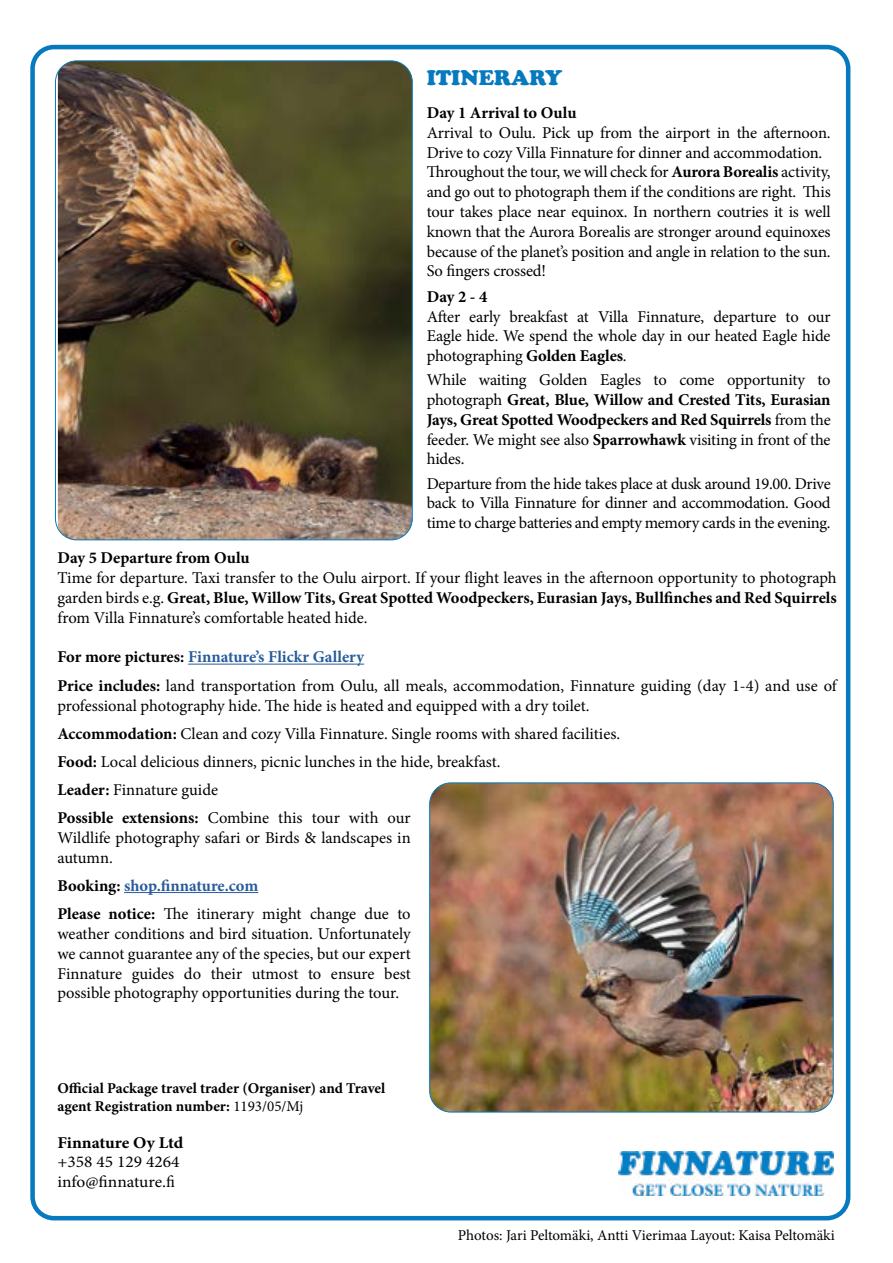
<style>
.page{position:relative;width:893px;height:1263px;background:#fff}
.page>*{position:absolute;margin:0;border:0;box-sizing:border-box;transform-origin:0 0}
.t1{font:21px "Cooper Black Std";color:#0779be}
.t2{font:16.5px/19.8px "Minion Pro";letter-spacing:-.01em;color:#000}
.t3{font:700 16.5px "Minion Pro";color:#000}
.t4{font:16.5px/19.8px "Minion Pro";letter-spacing:-.01em;color:#000;scale:1.05 1}
.t5{font:700 16.5px "Minion Pro";color:#000;scale:1.05 1}
.t6{font:700 15px/18px "Minion Pro";color:#000}
.t7{font:15px "Minion Pro";letter-spacing:-.005em;color:#000}
.s1{font-weight:700}
.s2{font-weight:700;color:#275b9b}
.s3{font-weight:400}
</style>
<div class="page">
<div style="left:30px;top:45px;width:820px;height:1175px;border:5px solid #0779be;border-radius:21px"></div>
<img style="left:431px;top:783px;width:402px;height:329px">
<div style="left:429px;top:783px;width:404px;height:329px;border:1px solid #0779be;border-radius:21px"></div>
<hr style="left:124px;top:892px;width:134px;height:1px;background:#275b9b">
<img style="left:58px;top:61px;width:354px;height:479px">
<img style="left:618px;top:1151px;width:215px;height:44px">
<hr style="left:188px;top:664px;width:176px;height:1px;background:#275b9b">
<p class="t1" style="left:427px;top:65px;width:137px">ITINERARY</p>
<p class="t3" style="left:427px;top:101px;width:151px">Day 1 Arrival to Oulu</p>
<p class="t2" style="left:427px;top:123px;width:406px">Arrival to Oulu. Pick up from the airport in the afternoon.<br>Drive to cozy Villa Finnature for dinner and accommodation.<br>Throughout the tour, we will check for <span class="s1">Aurora Borealis</span> activity, and go out to photograph them if the conditions are right. This tour takes place near equinox. In northern coutries it is well known that the Aurora Borealis are stronger around equinoxes because of the planet’s position and angle in relation to the sun.<br>So fingers crossed!</p>
<p class="t3" style="left:427px;top:285px;width:62px">Day 2 - 4</p>
<p class="t2" style="left:427px;top:306px;width:405px;text-align:justify">After early breakfast at Villa Finnature, departure to our Eagle hide. We spend the whole day in our heated Eagle hide photographing <span class="s1">Golden Eagles</span>.</p>
<p class="t2" style="left:427px;top:370px;width:405px;text-align:justify">While waiting Golden Eagles to come opportunity to photograph <span class="s1">Great, Blue, Willow and Crested Tits, Eurasian Jays, Great Spotted Woodpeckers and Red Squirrels</span> from the feeder. We might see also <span class="s1">Sparrowhawk</span> visiting in front of the hides.</p>
<p class="t2" style="left:427px;top:473px;width:405px;text-align:justify">Departure from the hide takes place at dusk around 19.00. Drive back to Villa Finnature for dinner and accommodation. Good time to charge batteries and empty memory cards in the evening.</p>
<p class="t3" style="left:57px;top:546px;width:194px">Day 5 Departure from Oulu</p>
<p class="t2" style="left:57px;top:568px;width:781px;text-align:justify">Time for departure. Taxi transfer to the Oulu airport. If your flight leaves in the afternoon opportunity to photograph garden birds e.g. <span class="s1">Great, Blue, Willow Tits, Great Spotted Woodpeckers, Eurasian Jays, Bullfinches and Red Squirrels </span>from Villa Finnature’s comfortable heated hide.</p>
<p class="t2" style="left:57px;top:643px;width:781px;line-height:28.3px"><span class="s1">For more pictures:</span> <span class="s2">Finnature’s Flickr Gallery<br></span><span class="s1">Price includes:</span> land transportation from Oulu, all meals, accommodation, Finnature guiding (day 1-4) and use of</p>
<p class="t2" style="left:57px;top:691px;width:564px;line-height:28.3px">professional photography hide. The hide is heated and equipped with a dry toilet.<br><span class="s1">Accommodation:</span> Clean and cozy Villa Finnature. Single rooms with shared facilities.<br><span class="s1">Food:</span> Local delicious dinners, picnic lunches in the hide, breakfast.</p>
<p class="t2" style="left:57px;top:775px;width:355px;line-height:28.3px"><span class="s1">Leader:</span> Finnature guide<br><span class="s1">Possible extensions:</span> Combine this tour with our</p>
<p class="t2" style="left:57px;top:828px;width:355px">Wildlife photography safari or Birds &amp; landscapes in autumn.</p>
<p class="t2" style="left:57px;top:871px;width:355px;line-height:28.3px"><span class="s1">Booking:</span> <span class="s2">shop.finnature.com<br></span><span class="s1">Please notice:</span> The itinerary might change due to</p>
<p class="t2" style="left:57px;top:924px;width:355px;text-align:justify">weather conditions and bird situation. Unfortunately we cannot guarantee any of the species, but our expert Finnature guides do their utmost to ensure best possible photography opportunities during the tour.</p>
<p class="t6" style="left:57px;top:1079px;width:329px">Official Package travel trader (Organiser) and Travel agent Registration number: <span class="s3">1193/05/Mj</span></p>
<p class="t5" style="left:57px;top:1131px;width:121px">Finnature Oy Ltd</p>
<p class="t4" style="left:57px;top:1152px;width:118px">+358 45 129 4264 info@finnature.fi</p>
<p class="t7" style="left:458px;top:1225px;width:379px">Photos: Jari Peltomäki, Antti Vierimaa Layout: Kaisa Peltomäki</p>
</div>
